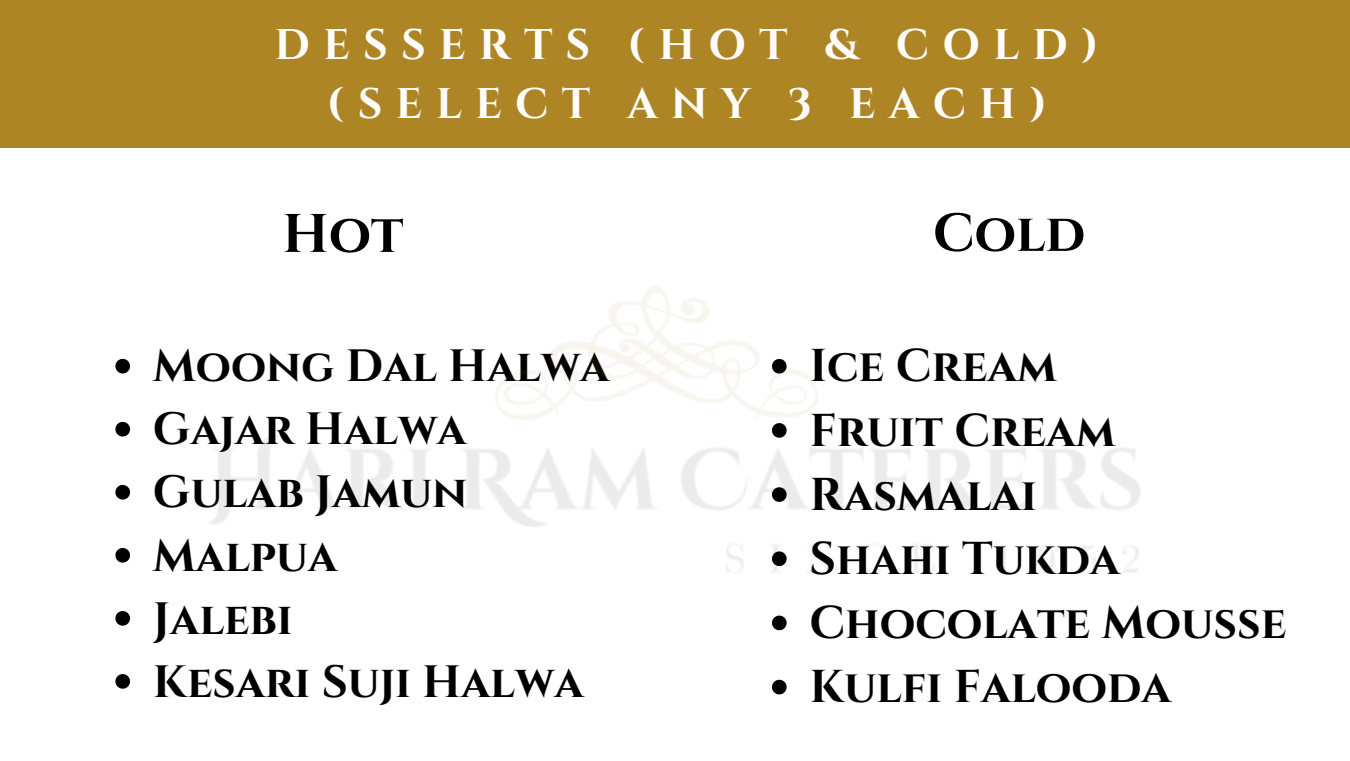
<style>
.page{position:relative;width:1350px;height:761px;background:#fff}
.page>*{position:absolute;margin:0;border:0;box-sizing:border-box;transform-origin:0 0}
.t1{font:700 54.15px "Cinzel";color:#000}
.t2{font:700 53.4px "Cinzel";color:#000}
.t3{font:700 45.9px "Cinzel";color:#000}
.t4{font:700 45.15px "Cinzel";color:#000}
.t5{font:700 42.75px/59.7px "Cinzel";letter-spacing:.31em;color:#fffcfc;text-align:center}
</style>
<div class="page">
<div style="left:0;top:0;width:1350px;height:148px;background:#ae8524"></div>
<img style="left:115px;top:286px;width:1025px;height:408px">
<p class="t5" style="left:275px;top:16px;width:826px">DESSERTS (HOT &amp; COLD) (SELECT ANY 3 EACH)</p>
<h2 class="t1" style="left:282px;top:199px;width:123px">Hot</h2>
<p class="t4" style="left:153px;top:337px;width:458px">Moong Dal Halwa</p>
<h1 class="t4" style="left:153px;top:400px;width:315px">Gajar Halwa</h1>
<p class="t4" style="left:153px;top:463px;width:316px">Gulab Jamun</p>
<p class="t4" style="left:153px;top:526px;width:186px">Malpua</p>
<p class="t4" style="left:153px;top:589px;width:141px">Jalebi</p>
<p class="t4" style="left:153px;top:652px;width:432px">Kesari Suji Halwa</p>
<p class="t2" style="left:933px;top:199px;width:154px">Cold</p>
<p class="t3" style="left:810px;top:337px;width:249px">Ice Cream</p>
<h1 class="t3" style="left:810px;top:401px;width:307px">Fruit Cream</h1>
<p class="t3" style="left:810px;top:465px;width:229px">Rasmalai</p>
<p class="t3" style="left:810px;top:529px;width:312px">Shahi Tukda</p>
<p class="t3" style="left:810px;top:593px;width:479px">Chocolate Mousse</p>
<p class="t3" style="left:810px;top:657px;width:363px">Kulfi Falooda</p>
</div>
